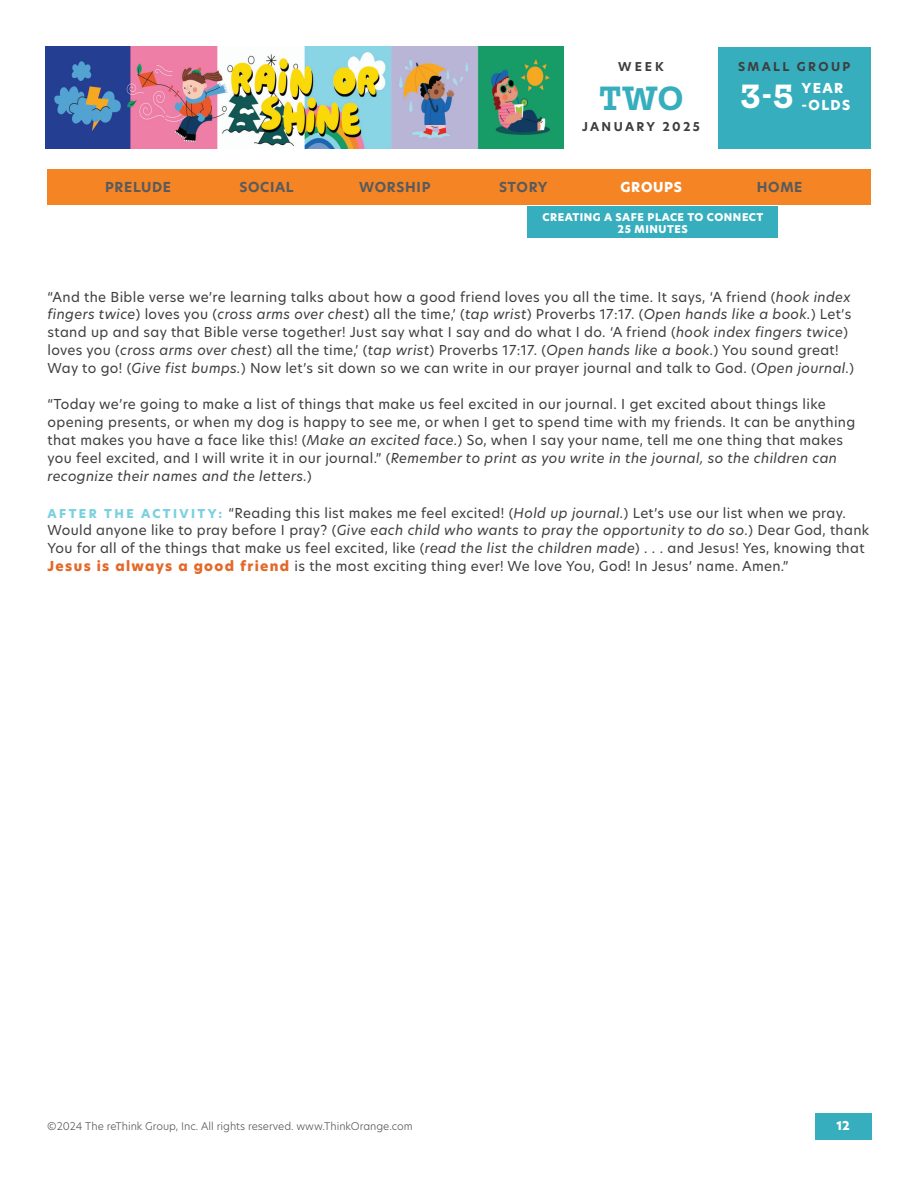
<style>
.page{position:relative;width:918px;height:1188px;background:#fff}
.page>*{position:absolute;margin:0;border:0;box-sizing:border-box;transform-origin:0 0}
.t1{font:700 36px "Mortise";color:#36aebd}
.t2{font:700 36px "Mortise";color:#fff}
.t3{font:13.5px/18px "New Hero";letter-spacing:.025em;color:#3e3e3f}
.t4{font:700 13.5px "New Hero";letter-spacing:.05em;color:#585a5c}
.t5{font:800 13.5px/16.2px "New Hero";letter-spacing:.1em;color:#fff}
.t6{font:700 12px "New Hero";letter-spacing:.2em;color:#3e3e3f}
.t7{font:800 12px "New Hero";color:#fff}
.t8{font:300 10.5px "New Hero";color:#585a5c}
.t9{font:800 10.5px/12px "New Hero";letter-spacing:.05em;color:#fff;text-align:center}
.s1{font-style:italic}
.s2{font-weight:800;font-size:12px;color:#7bd0e0}
.s3{font-weight:800;color:#e46828}
</style>
<div class="page">
<img style="left:45px;top:47px;width:519px;height:101px">
<div style="left:717px;top:47px;width:154px;height:102px;background:#36aebd"></div>
<div style="left:47px;top:170px;width:824px;height:36px;background:#f58425"></div>
<div style="left:815px;top:1113px;width:57px;height:27px;background:#36aebd"></div>
<div style="left:527px;top:206px;width:251px;height:32px;background:#36aebd"></div>
<p class="t6" style="left:618px;top:59px;width:47px">WEEK</p>
<h1 class="t1" style="left:599px;top:79px;width:85px">TWO</h1>
<p class="t6" style="left:582px;top:119px;width:119px">JANUARY 2025</p>
<p class="t6" style="left:738px;top:59px;width:114px">SMALL GROUP</p>
<h1 class="t2" style="left:740px;top:77px;width:55px">3-5</h1>
<p class="t5" style="left:802px;top:80px;width:50px">YEAR -OLDS</p>
<p class="t4" style="left:105px;top:177px;width:68px">PRELUDE</p>
<p class="t4" style="left:239px;top:177px;width:56px">SOCIAL</p>
<p class="t4" style="left:359px;top:177px;width:73px">WORSHIP</p>
<p class="t4" style="left:499px;top:177px;width:50px">STORY</p>
<p class="t5" style="left:621px;top:179px;width:63px">GROUPS</p>
<p class="t4" style="left:757px;top:177px;width:47px">HOME</p>
<p class="t9" style="left:543px;top:211px;width:222px">CREATING A SAFE PLACE TO CONNECT<br>25 MINUTES</p>
<p class="t3" style="left:48px;top:287px;width:808px">“And the Bible verse we’re learning talks about how a good friend loves you all the time. It says, ‘A friend (<span class="s1">hook index fingers twice</span>) loves you (<span class="s1">cross arms over chest</span>) all the time,’ (<span class="s1">tap wrist</span>) Proverbs 17:17. (<span class="s1">Open hands like a book.</span>) Let’s stand up and say that Bible verse together! Just say what I say and do what I do. ‘A friend (<span class="s1">hook index fingers twice</span>) loves you (<span class="s1">cross arms over chest</span>) all the time,’ (<span class="s1">tap wrist</span>) Proverbs 17:17. (<span class="s1">Open hands like a book.</span>) You sound great!<br>Way to go! (<span class="s1">Give fist bumps.</span>) Now let’s sit down so we can write in our prayer journal and talk to God. (<span class="s1">Open journal.</span>)</p>
<p class="t3" style="left:48px;top:395px;width:809px">“Today we’re going to make a list of things that make us feel excited in our journal. I get excited about things like opening presents, or when my dog is happy to see me, or when I get to spend time with my friends. It can be anything that makes you have a face like this! (<span class="s1">Make an excited face.</span>) So, when I say your name, tell me one thing that makes you feel excited, and I will write it in our journal.” (<span class="s1">Remember to print as you write in the journal, so the children can recognize their names and the letters.</span>)</p>
<p class="t3" style="left:48px;top:503px;width:823px"><span class="s2">A F T E R T H E AC T I V I T Y:</span> “Reading this list makes me feel excited! (<span class="s1">Hold up journal.</span>) Let’s use our list when we pray.<br>Would anyone like to pray before I pray? (<span class="s1">Give each child who wants to pray the opportunity to do so.</span>) Dear God, thank You for all of the things that make us feel excited, like (<span class="s1">read the list the children made</span>) . . . and Jesus! Yes, knowing that <span class="s3">Jesus is always a good friend</span> is the most exciting thing ever! We love You, God! In Jesus’ name. Amen.”</p>
<p class="t8" style="left:47px;top:1118px;width:367px">©2024 The reThink Group, Inc. All rights reserved. www.ThinkOrange.com</p>
<p class="t7" style="left:836px;top:1117px;width:15px">12</p>
</div>
